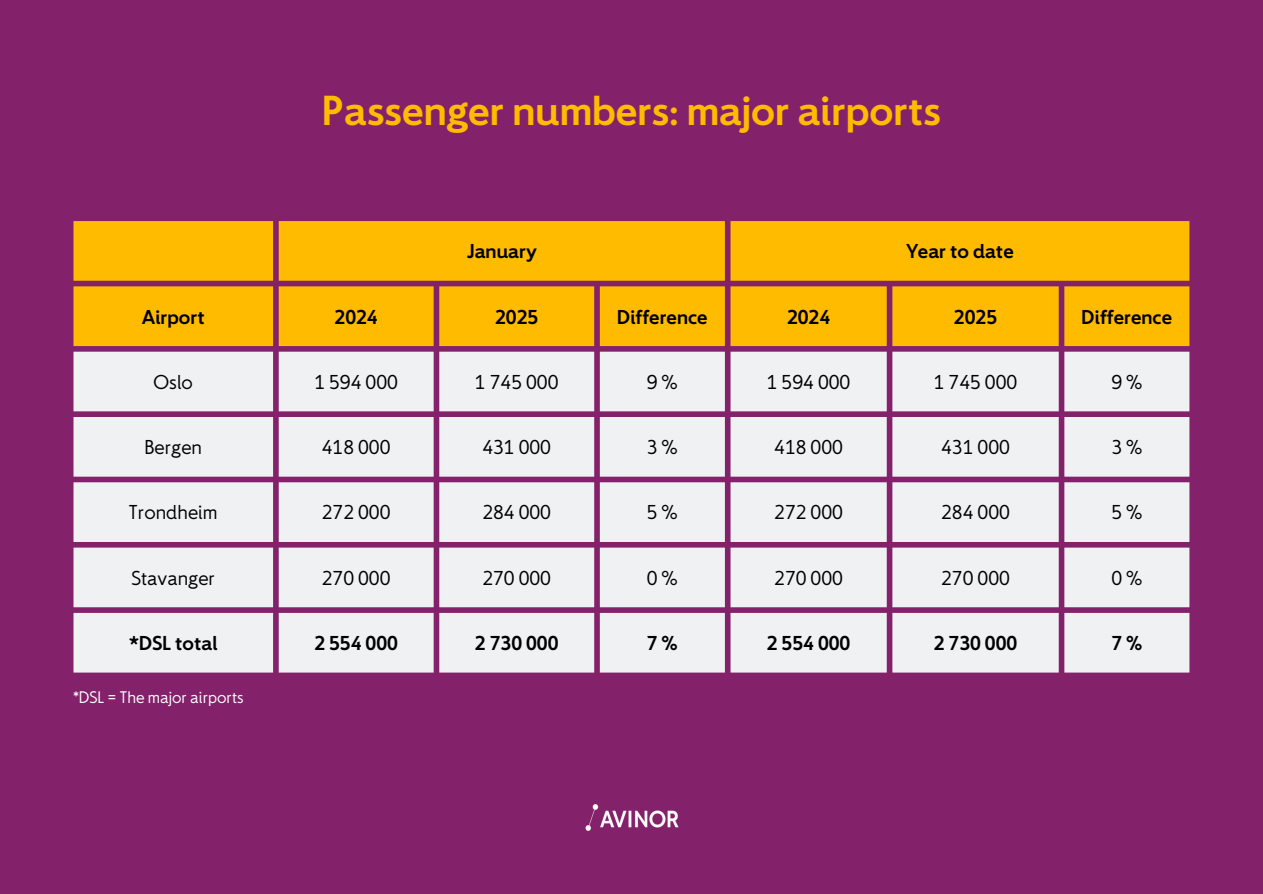
<style>
.page{position:relative;width:1263px;height:894px;background:#fff}
.page>*{position:absolute;margin:0;border:0;box-sizing:border-box;transform-origin:0 0}
.t1{font:700 37.5px "Avinor";color:#fb0}
.t2{font:500 18px "Avinor";color:#000}
.t3{font:700 18px "Avinor";color:#000}
.t4{font:500 15px "Avinor";color:#fff}
</style>
<div class="page">
<div style="left:0;top:0;width:1263px;height:893px;background:#84216b"></div>
<img style="left:585px;top:804px;width:93px;height:25px">
<svg style="left:73px;top:221px;width:1116px;height:125px;background:#f6b007"></svg>
<svg style="left:73px;top:351px;width:1116px;height:321px;background:#e5dce5"></svg>
<p class="t1" style="left:322px;top:87px;width:620px">Passenger numbers: major airports</p>
<h1 class="t3" style="left:466px;top:240px;width:72px">January</h1>
<p class="t3" style="left:906px;top:240px;width:109px">Year to date</p>
<p class="t3" style="left:142px;top:305px;width:64px">Airport</p>
<p class="t3" style="left:335px;top:305px;width:45px">2024</p>
<p class="t3" style="left:495px;top:305px;width:45px">2025</p>
<p class="t3" style="left:617px;top:305px;width:92px">Difference</p>
<p class="t3" style="left:787px;top:305px;width:45px">2024</p>
<p class="t3" style="left:954px;top:305px;width:45px">2025</p>
<p class="t3" style="left:1082px;top:305px;width:92px">Difference</p>
<p class="t2" style="left:154px;top:370px;width:41px">Oslo</p>
<p class="t2" style="left:314px;top:370px;width:85px">1 594 000</p>
<p class="t2" style="left:475px;top:370px;width:85px">1 745 000</p>
<p class="t2" style="left:647px;top:370px;width:32px">9%</p>
<p class="t2" style="left:767px;top:370px;width:85px">1 594 000</p>
<p class="t2" style="left:934px;top:370px;width:85px">1 745 000</p>
<p class="t2" style="left:1111px;top:370px;width:32px">9%</p>
<p class="t2" style="left:144px;top:436px;width:59px">Bergen</p>
<p class="t2" style="left:322px;top:436px;width:70px">418 000</p>
<p class="t2" style="left:482px;top:436px;width:70px">431 000</p>
<p class="t2" style="left:647px;top:436px;width:32px">3%</p>
<p class="t2" style="left:774px;top:436px;width:70px">418 000</p>
<p class="t2" style="left:941px;top:436px;width:70px">431 000</p>
<p class="t2" style="left:1111px;top:436px;width:32px">3%</p>
<p class="t2" style="left:129px;top:501px;width:90px">Trondheim</p>
<p class="t2" style="left:322px;top:501px;width:70px">272 000</p>
<p class="t2" style="left:482px;top:501px;width:70px">284 000</p>
<p class="t2" style="left:647px;top:501px;width:32px">5%</p>
<p class="t2" style="left:774px;top:501px;width:70px">272 000</p>
<p class="t2" style="left:941px;top:501px;width:70px">284 000</p>
<p class="t2" style="left:1111px;top:501px;width:32px">5%</p>
<p class="t2" style="left:131px;top:566px;width:85px">Stavanger</p>
<p class="t2" style="left:322px;top:566px;width:70px">270 000</p>
<p class="t2" style="left:482px;top:566px;width:70px">270 000</p>
<p class="t2" style="left:647px;top:566px;width:32px">0%</p>
<p class="t2" style="left:774px;top:566px;width:70px">270 000</p>
<p class="t2" style="left:941px;top:566px;width:70px">270 000</p>
<p class="t2" style="left:1111px;top:566px;width:32px">0%</p>
<p class="t3" style="left:129px;top:631px;width:90px">*DSL total</p>
<p class="t3" style="left:314px;top:631px;width:85px">2 554 000</p>
<p class="t3" style="left:475px;top:631px;width:85px">2 730 000</p>
<p class="t3" style="left:647px;top:631px;width:32px">7%</p>
<p class="t3" style="left:767px;top:631px;width:85px">2 554 000</p>
<p class="t3" style="left:934px;top:631px;width:85px">2 730 000</p>
<p class="t3" style="left:1111px;top:631px;width:32px">7%</p>
<p class="t4" style="left:73px;top:688px;width:172px">*DSL = The major airports</p>
</div>
